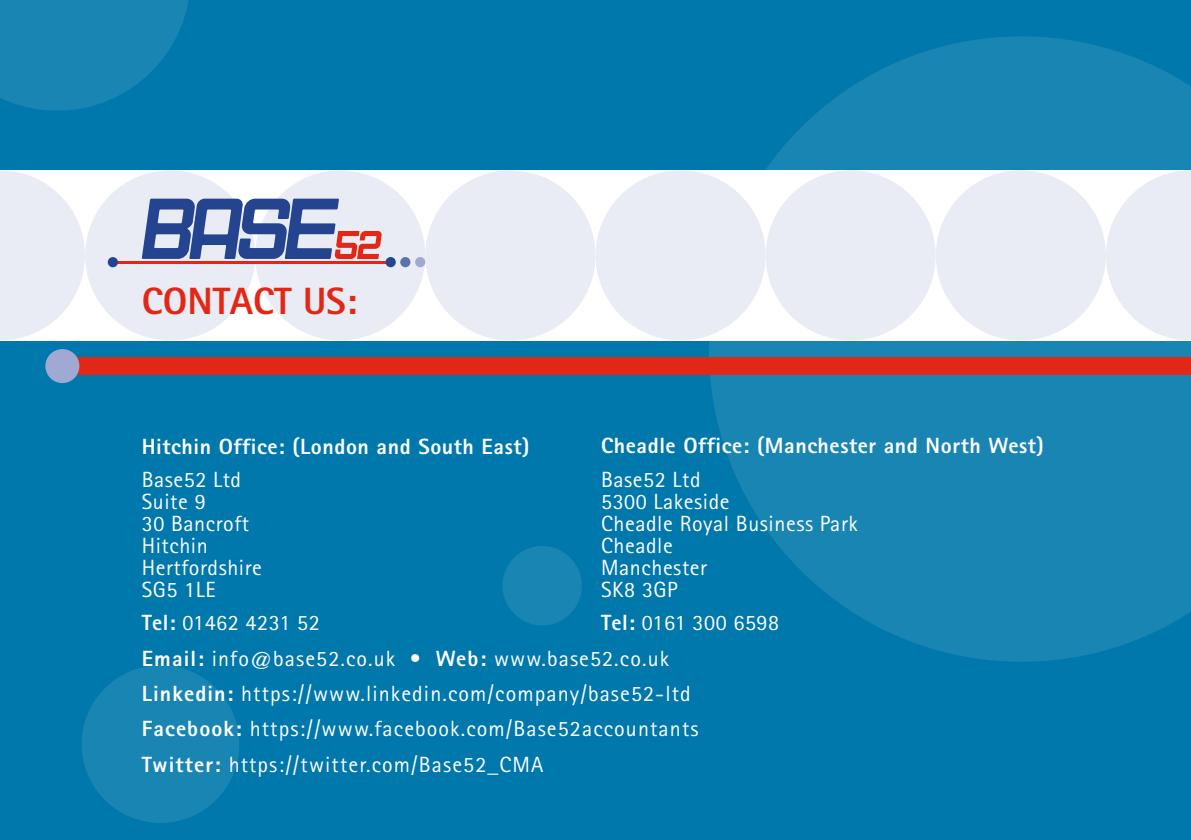
<style>
.page{position:relative;width:1191px;height:840px;background:#fff}
.page>*{position:absolute;margin:0;border:0;box-sizing:border-box;transform-origin:0 0}
.t1{font:800 38px "Rotis Sans Serif";color:#e32717}
.t2{font:22px/35.4px "Rotis Sans Serif";letter-spacing:.05em;color:#fff}
.t3{font:22px/22px "Rotis Sans Serif";letter-spacing:.025em;color:#fff}
.t4{font:800 22px "Rotis Sans Serif";letter-spacing:.025em;color:#fff}
.s1{font-weight:800}
</style>
<div class="page">
<div style="left:0;top:0;width:1191px;height:839px;background:#0078ab"></div>
<svg style="left:709px;top:36px;width:482px;height:625px;fill:#1985b3"></svg>
<svg style="left:0;top:0;width:189px;height:111px"></svg>
<div style="left:502px;top:545px;width:80px;height:80px;background:#1985b3;border-radius:50%"></div>
<div style="left:82px;top:664px;width:157px;height:158px;background:#1985b3;border-radius:50%"></div>
<div style="left:0;top:170px;width:1191px;height:170px;background:#fff"></div>
<svg style="left:1106px;top:170px;width:85px;height:170px"></svg>
<svg style="left:0;top:170px;width:85px;height:170px"></svg>
<div style="left:85px;top:170px;width:170px;height:170px;background:#e9ecf4;border-radius:50%"></div>
<div style="left:255px;top:170px;width:170px;height:170px;background:#e9ecf4;border-radius:50%"></div>
<div style="left:425px;top:170px;width:170px;height:170px;background:#e9ecf4;border-radius:50%"></div>
<div style="left:595px;top:170px;width:170px;height:170px;background:#e9ecf4;border-radius:50%"></div>
<div style="left:765px;top:170px;width:170px;height:170px;background:#e9ecf4;border-radius:50%"></div>
<div style="left:935px;top:170px;width:171px;height:170px;background:#e9ecf4;border-radius:50%"></div>
<div style="left:62px;top:357px;width:1129px;height:17px;background:#e32717"></div>
<div style="left:45px;top:349px;width:34px;height:34px;background:#9fa9d4;border-radius:50%"></div>
<hr style="left:115px;top:260px;width:273px;height:3px;background:#e32717">
<div style="left:108px;top:257px;width:10px;height:10px;background:#24448f;border-radius:50%"></div>
<div style="left:385px;top:257px;width:11px;height:10px;background:#24448f;border-radius:50%"></div>
<div style="left:400px;top:257px;width:10px;height:10px;background:#5a72b1;border-radius:50%"></div>
<div style="left:415px;top:257px;width:10px;height:10px;background:#9fa9d4;border-radius:50%"></div>
<svg style="left:142px;top:198px;width:240px;height:61px"></svg>
<h1 class="t1" style="left:142px;top:276px;width:217px">CONTACT US:</h1>
<p class="t4" style="left:601px;top:432px;width:444px">Cheadle Office: (Manchester and North West)</p>
<p class="t3" style="left:601px;top:468px;width:258px">Base52 Ltd<br>5300 Lakeside<br>Cheadle Royal Business Park<br>Cheadle<br>Manchester<br>SK8 3GP</p>
<p class="t2" style="left:142px;top:604px;width:639px;text-indent:459px"><span class="s1">Tel:</span> 0161 300 6598<br><span class="s1">Email:</span> info@base52.co.uk • <span class="s1">Web:</span> www.base52.co.uk<br><span class="s1">Linkedin:</span> https://www.linkedin.com/company/base52-ltd <span class="s1">Facebook:</span> https://www.facebook.com/Base52accountants <span class="s1">Twitter:</span> https://twitter.com/Base52_CMA</p>
<p class="t4" style="left:142px;top:432px;width:389px">Hitchin Office: (London and South East)</p>
<p class="t3" style="left:142px;top:468px;width:122px">Base52 Ltd<br>Suite 9<br>30 Bancroft<br>Hitchin<br>Hertfordshire<br>SG5 1LE</p>
<p class="t3" style="left:142px;top:611px;width:179px"><span class="s1">Tel:</span> 01462 4231 52</p>
</div>
